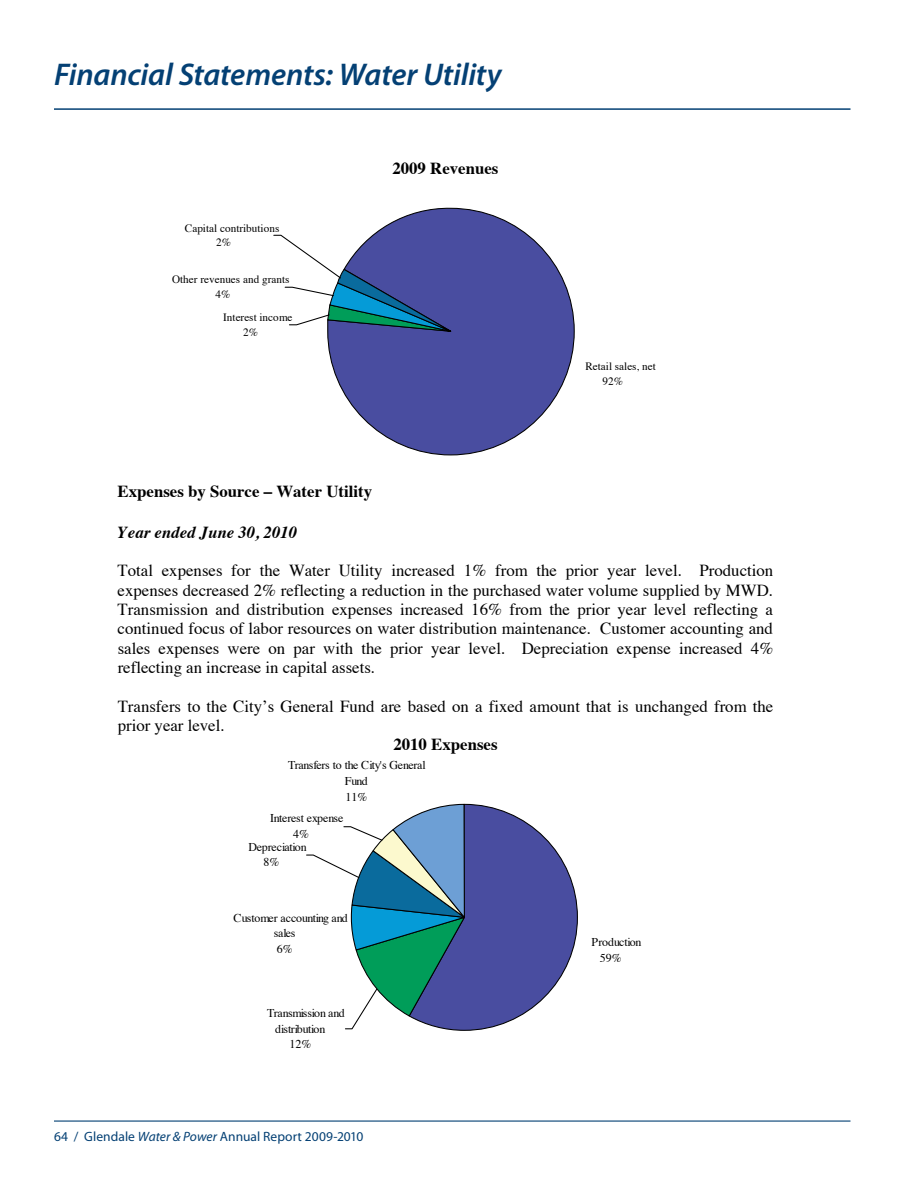
<style>
.page{position:relative;width:918px;height:1188px;background:#fff}
.page>*{position:absolute;margin:0;border:0;box-sizing:border-box;transform-origin:0 0}
.t1{font:italic 600 31.5px "Myriad Pro";letter-spacing:-.005em;color:#044074}
.t2{font:16.8px/19.4px "Times";color:#000;text-align:justify}
.t3{font:700 16.8px "Times";color:#000}
.t4{font:italic 700 16.8px "Times";color:#000}
.t5{font:13.5px "Myriad Pro";letter-spacing:.005em;color:#044074}
.t6{font:12px/15.6px "Times";letter-spacing:-.025em;color:#000}
.t7{font:12px/15.6px "Times";letter-spacing:-.005em;color:#000}
.t8{font:11.25px/14.9px "Times";color:#000}
.s1{font-style:italic}
</style>
<div class="page">
<hr style="left:54px;top:1120px;width:796px;height:2px;background:#044074">
<hr style="left:54px;top:108px;width:796px;height:2px;background:#044074">
<svg style="left:306px;top:803px;width:272px;height:228px"></svg>
<svg style="left:327px;top:207px;width:248px;height:249px"></svg>
<svg style="left:273px;top:234px;width:195px;height:105px"></svg>
<p class="t1" style="left:54px;top:57px;width:449px">Financial Statements: Water Utility</p>
<p class="t8" style="left:216px;top:219px;width:65px;text-indent:-31px">Capital contributions<br>2%</p>
<p class="t8" style="left:216px;top:271px;width:75px;text-indent:-44px">Other revenues and grants<br>4%</p>
<p class="t8" style="left:243px;top:309px;width:51px;text-indent:-20px">Interest income<br>2%</p>
<p class="t3" style="left:392px;top:152px;width:107px">2009 Revenues</p>
<p class="t8" style="left:603px;top:358px;width:55px;text-indent:-17px">Retail sales, net<br>92%</p>
<p class="t3" style="left:118px;top:476px;width:256px">Expenses by Source – Water Utility</p>
<p class="t4" style="left:118px;top:516px;width:181px">Year ended June 30, 2010</p>
<p class="t2" style="left:118px;top:560px;width:657px">Total expenses for the Water Utility increased 1% from the prior year level. Production expenses decreased 2% reflecting a reduction in the purchased water volume supplied by MWD.<br>Transmission and distribution expenses increased 16% from the prior year level reflecting a continued focus of labor resources on water distribution maintenance. Customer accounting and sales expenses were on par with the prior year level. Depreciation expense increased 4% reflecting an increase in capital assets.</p>
<p class="t2" style="left:118px;top:695px;width:657px">Transfers to the City’s General Fund are based on a fixed amount that is unchanged from the</p>
<p class="t2" style="left:118px;top:714px;width:108px">prior year level.</p>
<p class="t3" style="left:393px;top:729px;width:106px">2010 Expenses</p>
<p class="t6" style="left:288px;top:757px;width:139px;text-align:center">Transfers to the City's General<br>Fund<br>11%</p>
<p class="t6" style="left:293px;top:809px;width:52px;text-indent:-23px">Interest expense<br>4%</p>
<p class="t7" style="left:263px;top:838px;width:45px;text-indent:-15px">Depreciation<br>8%</p>
<p class="t6" style="left:274px;top:909px;width:76px;text-indent:-40px">Customer accounting and sales<br>6%</p>
<p class="t6" style="left:267px;top:1004px;width:79px">Transmission and</p>
<p class="t6" style="left:275px;top:1020px;width:52px">distribution</p>
<p class="t6" style="left:289px;top:1036px;width:23px">12%</p>
<p class="t5" style="left:54px;top:1129px;width:311px">64 / Glendale <span class="s1">Water &amp; Power</span> Annual Report 2009-2010</p>
<p class="t7" style="left:600px;top:933px;width:43px;text-indent:-8px">Production<br>59%</p>
</div>
